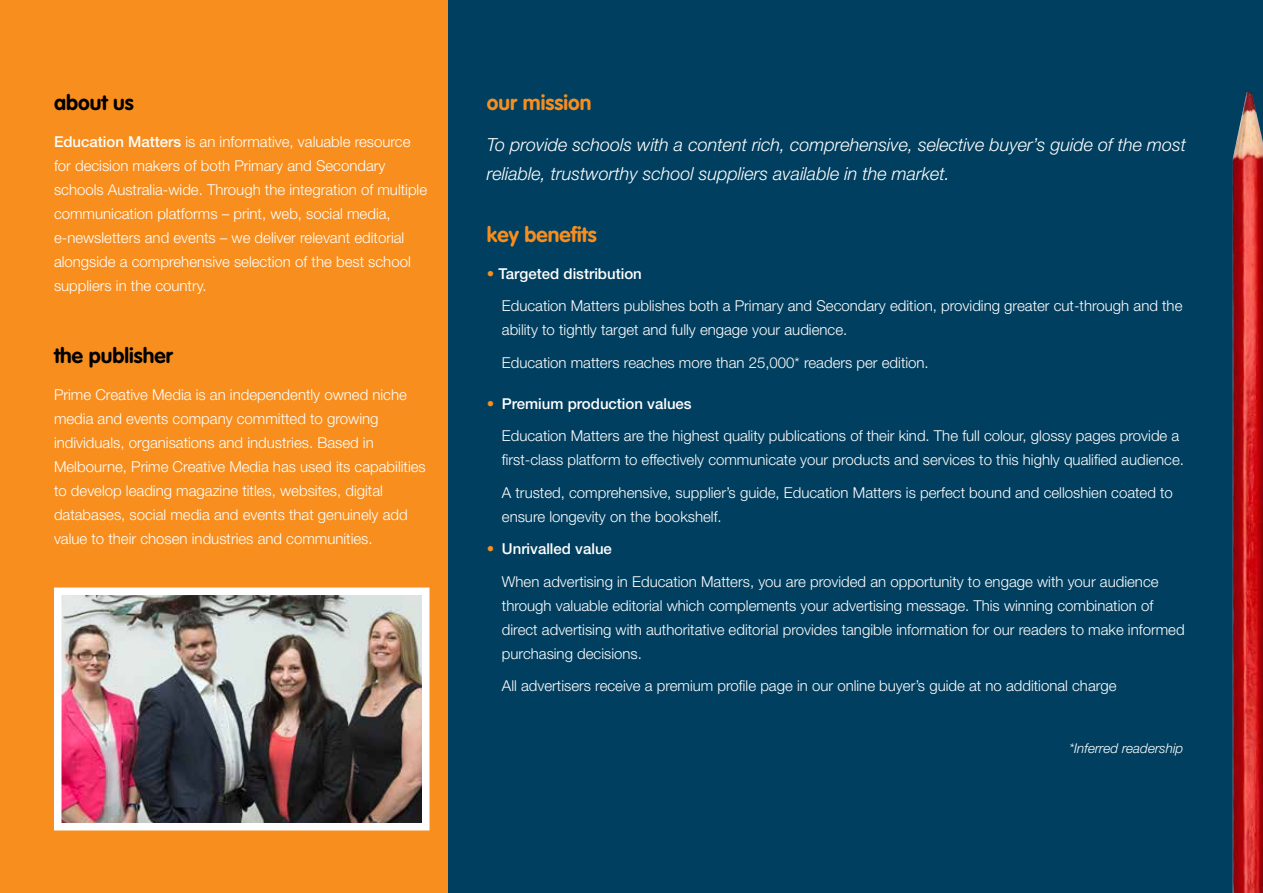
<style>
.page{position:relative;width:1263px;height:893px;background:#003f5f}
.page>*{position:absolute;margin:0;border:0;box-sizing:border-box;transform-origin:0 0}
.t1{font:700 21px "VAG Rounded";color:#f78e1e}
.t2{font:700 21px "VAG Rounded";color:#000}
.t3{font:italic 300 18px/28.5px "Helvetica Neue";color:#fff}
.t4{font:300 15px/24px "Helvetica Neue";color:#fff}
.t5{font:italic 300 13.5px "Helvetica Neue";color:#fff}
.s1{font-weight:500}
.s2{font-weight:500;color:#f78e1e}
</style>
<div class="page">
<div style="left:0;top:0;width:447px;height:893px;background:#f78e1e"></div>
<img style="left:63px;top:596px;width:357px;height:225px">
<div style="left:54px;top:587px;width:375px;height:243px;border:8px solid #fff"></div>
<img style="left:1233px;top:92px;width:30px;height:801px">
<h1 class="t2" style="left:54px;top:90px;width:81px">about us</h1>
<p class="t4" style="left:54px;top:129px;width:375px"><span class="s1">Education Matters</span> is an informative, valuable resource for decision makers of both Primary and Secondary schools Australia-wide. Through the integration of multiple communication platforms – print, web, social media, e-newsletters and events – we deliver relevant editorial alongside a comprehensive selection of the best school suppliers in the country.</p>
<h1 class="t2" style="left:54px;top:343px;width:120px">the publisher</h1>
<p class="t4" style="left:54px;top:382px;width:373px">Prime Creative Media is an independently owned niche media and events company committed to growing individuals, organisations and industries. Based in Melbourne, Prime Creative Media has used its capabilities to develop leading magazine titles, websites, digital databases, social media and events that genuinely add value to their chosen industries and communities.</p>
<h1 class="t1" style="left:487px;top:90px;width:106px">our mission</h1>
<p class="t3" style="left:487px;top:130px;width:701px">To provide schools with a content rich, comprehensive, selective buyer’s guide of the most reliable, trustworthy school suppliers available in the market.</p>
<h1 class="t1" style="left:487px;top:222px;width:111px">key benefits</h1>
<p class="t4" style="left:502px;top:257px;width:682px;line-height:32.5px;text-indent:-15px"><span class="s2">•</span> <span class="s1">Targeted distribution<br></span>Education Matters publishes both a Primary and Secondary edition, providing greater cut-through and the</p>
<p class="t4" style="left:502px;top:313px;width:428px;line-height:32.5px">ability to tightly target and fully engage your audience.<br>Education matters reaches more than 25,000* readers per edition.</p>
<p class="t4" style="left:502px;top:387px;width:679px;line-height:32.5px;text-indent:-15px"><span class="s2">•</span> <span class="s1">Premium production values<br></span>Education Matters are the highest quality publications of their kind. The full colour, glossy pages provide a</p>
<p class="t4" style="left:502px;top:443px;width:684px;line-height:32.5px">first-class platform to effectively communicate your products and services to this highly qualified audience.<br>A trusted, comprehensive, supplier’s guide, Education Matters is perfect bound and celloshien coated to</p>
<p class="t4" style="left:502px;top:504px;width:221px">ensure longevity on the bookshelf.</p>
<p class="t4" style="left:502px;top:532px;width:658px;line-height:32.5px;text-indent:-15px"><span class="s2">•</span> <span class="s1">Unrivalled value<br></span>When advertising in Education Matters, you are provided an opportunity to engage with your audience</p>
<p class="t4" style="left:502px;top:593px;width:684px">through valuable editorial which complements your advertising message. This winning combination of direct advertising with authoritative editorial provides tangible information for our readers to make informed purchasing decisions.</p>
<p class="t4" style="left:502px;top:673px;width:616px">All advertisers receive a premium profile page in our online buyer’s guide at no additional charge</p>
<p class="t5" style="left:1069px;top:740px;width:115px">*Inferred readership</p>
</div>
